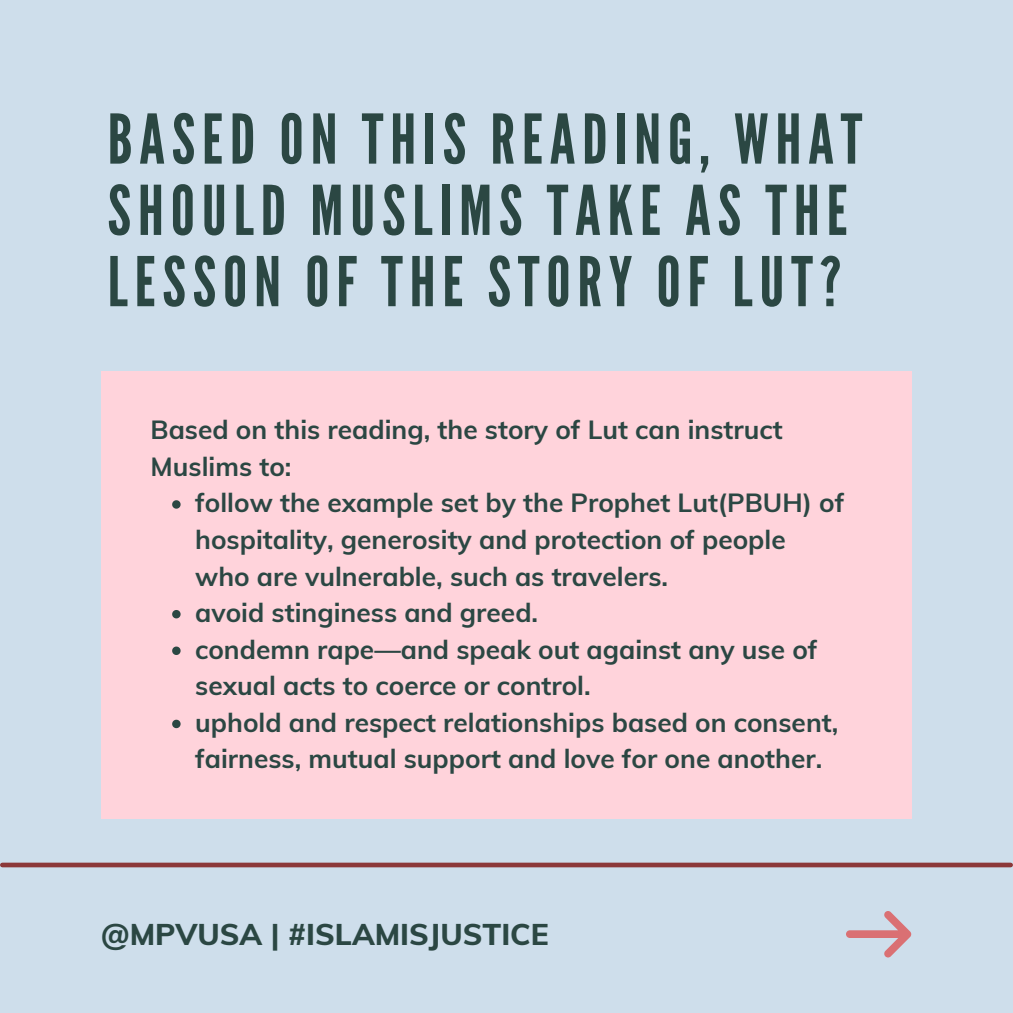
<style>
.page{position:relative;width:1013px;height:1013px;background:#fff}
.page>*{position:absolute;margin:0;border:0;box-sizing:border-box;transform-origin:0 0}
.t1{font:68.38px/71.2px "League Gothic";letter-spacing:.1em;color:#2b4743}
.t2{font:800 30px "Muli";color:#2b4743}
.t3{font:700 26.25px/36.5px "Muli";color:#2b4743}
</style>
<div class="page">
<div style="left:0;top:0;width:1012px;height:1012px;background:#cedeeb"></div>
<div style="left:2px;top:862px;width:1008px;height:5px;background:#8c3839"></div>
<svg style="left:846px;top:911px;width:65px;height:46px"></svg>
<div style="left:101px;top:371px;width:810px;height:447px;background:#ffd3db"></div>
<svg style="left:172px;top:500px;width:9px;height:8px"></svg>
<svg style="left:172px;top:610px;width:9px;height:8px"></svg>
<svg style="left:172px;top:646px;width:9px;height:9px"></svg>
<svg style="left:172px;top:719px;width:9px;height:9px"></svg>
<p class="t1" style="left:108px;top:105px;width:756px">BASED ON THIS READING, WHAT<br>SHOULD MUSLIMS TAKE AS THE<br>LESSON OF THE STORY OF LUT?</p>
<p class="t3" style="left:151px;top:411px;width:633px">Based on this reading, the story of Lut can instruct<br>Muslims to:</p>
<p class="t3" style="left:195px;top:484px;width:650px">follow the example set by the Prophet Lut(PBUH) of hospitality, generosity and protection of people who are vulnerable, such as travelers.</p>
<p class="t3" style="left:195px;top:594px;width:344px">avoid stinginess and greed.</p>
<p class="t3" style="left:195px;top:630px;width:623px">condemn rape—and speak out against any use of sexual acts to coerce or control.</p>
<p class="t3" style="left:195px;top:703px;width:644px">uphold and respect relationships based on consent, fairness, mutual support and love for one another.</p>
<p class="t2" style="left:101px;top:915px;width:449px">@MPVUSA | #ISLAMISJUSTICE</p>
</div>
